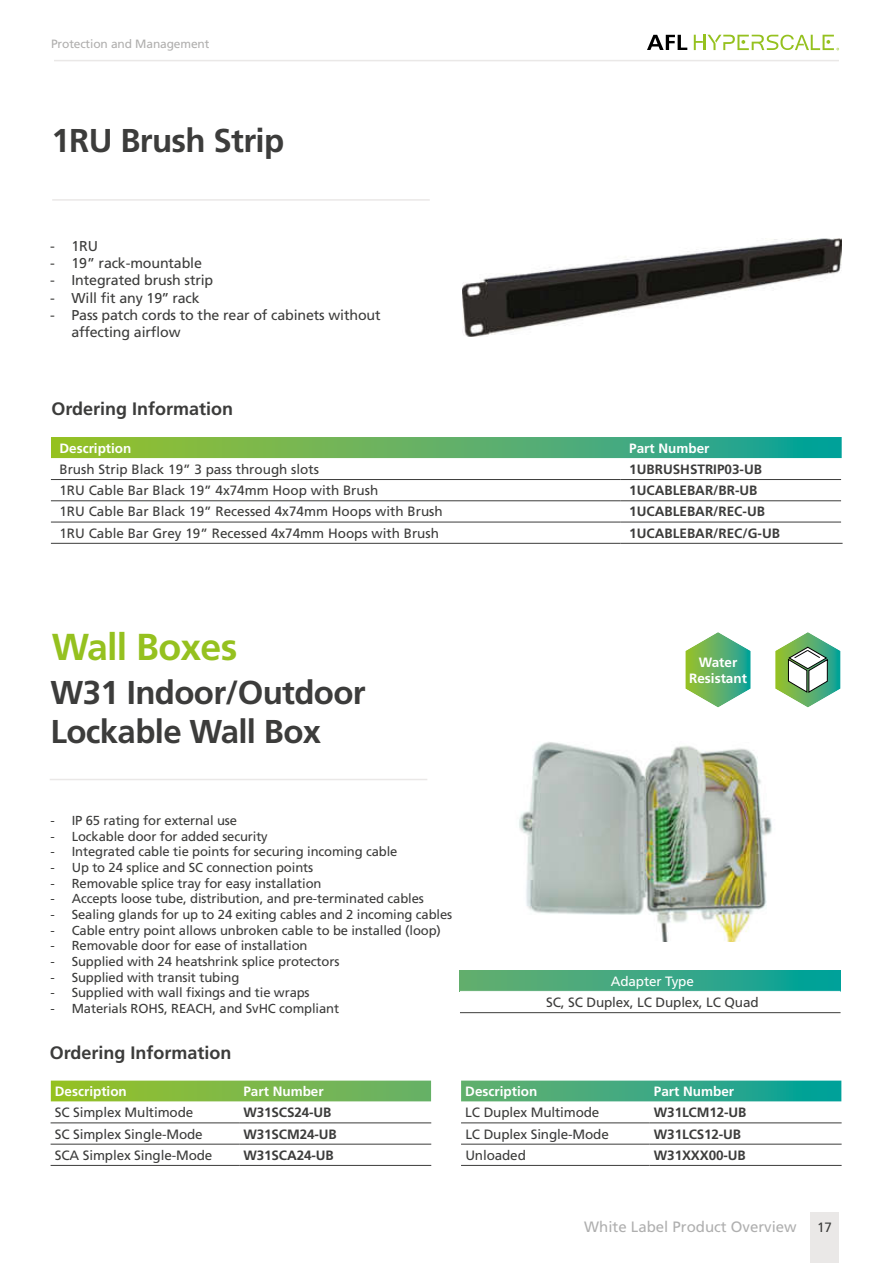
<style>
.page{position:relative;width:893px;height:1263px;background:#fff}
.page>*{position:absolute;margin:0;border:0;box-sizing:border-box;transform-origin:0 0}
.t1{font:700 37.5px "Frutiger LT Std";letter-spacing:-.02em;color:#95c11f}
.t2{font:700 33px/39px "Frutiger LT Std";letter-spacing:-.02em;color:#3c3c3b}
.t3{font:700 18px "Frutiger LT Std";color:#3c3c3b}
.t4{font:15px "Frutiger LT Std";color:#afafaf}
.t5{font:14.25px/17.1px "Frutiger LT Std";letter-spacing:-.01em;color:#3c3c3b}
.t6{font:13.5px "Frutiger LT Std";color:#3c3c3b}
.t7{font:700 13.5px "Frutiger LT Std";color:#3c3c3b}
.t8{font:700 13.5px/16.2px "Frutiger LT Std";color:#fff;text-align:center}
.t9{font:13.5px "Frutiger LT Std";letter-spacing:-.01em;color:#fff}
.t10{font:13.05px "Frutiger LT Std";letter-spacing:-.01em;color:#3c3c3b}
.t11{font:12px "Frutiger LT Std";letter-spacing:-.01em;color:#b0afae}
</style>
<div class="page">
<hr style="left:54px;top:60px;width:785px;height:1px;background:#eae8e7">
<svg style="left:647px;top:35px;width:40px;height:15px"></svg>
<svg style="left:694px;top:35px;width:145px;height:15px"></svg>
<img style="left:519px;top:742px;width:253px;height:199px">
<svg style="left:51px;top:437px;width:791px;height:21px;background:#5bb065"></svg>
<hr style="left:51px;top:479px;width:570px;height:1px;background:#3c3c3b">
<hr style="left:621px;top:479px;width:220px;height:1px;background:#3c3c3b">
<hr style="left:51px;top:500px;width:570px;height:1px;background:#3c3c3b">
<hr style="left:621px;top:500px;width:220px;height:1px;background:#3c3c3b">
<hr style="left:51px;top:522px;width:570px;height:1px;background:#3c3c3b">
<hr style="left:621px;top:522px;width:220px;height:1px;background:#3c3c3b">
<hr style="left:51px;top:543px;width:570px;height:1px;background:#3c3c3b">
<hr style="left:621px;top:543px;width:222px;height:1px;background:#3c3c3b">
<svg style="left:51px;top:1080px;width:791px;height:21px;background:#65b56f"></svg>
<hr style="left:51px;top:1122px;width:188px;height:1px;background:#3c3c3b">
<hr style="left:239px;top:1122px;width:192px;height:1px;background:#3c3c3b">
<hr style="left:461px;top:1122px;width:189px;height:1px;background:#3c3c3b">
<hr style="left:650px;top:1122px;width:192px;height:1px;background:#3c3c3b">
<hr style="left:51px;top:1144px;width:188px;height:1px;background:#3c3c3b">
<hr style="left:239px;top:1144px;width:192px;height:1px;background:#3c3c3b">
<hr style="left:461px;top:1144px;width:189px;height:1px;background:#3c3c3b">
<hr style="left:650px;top:1144px;width:192px;height:1px;background:#3c3c3b">
<hr style="left:51px;top:1165px;width:188px;height:1px;background:#3c3c3b">
<hr style="left:239px;top:1165px;width:192px;height:1px;background:#3c3c3b">
<hr style="left:461px;top:1165px;width:189px;height:1px;background:#3c3c3b">
<hr style="left:650px;top:1165px;width:192px;height:1px;background:#3c3c3b">
<img style="left:462px;top:239px;width:380px;height:98px">
<svg style="left:685px;top:632px;width:66px;height:75px"></svg>
<div style="left:460px;top:970px;width:380px;height:21px;background:linear-gradient(to right,#6cae6d,#04a19b)"></div>
<hr style="left:460px;top:1012px;width:380px;height:1px;background:#3c3c3b">
<svg style="left:775px;top:632px;width:65px;height:75px"></svg>
<hr style="left:52px;top:199px;width:378px;height:2px;background:#eae8e7">
<hr style="left:50px;top:779px;width:377px;height:1px;background:#eae8e7">
<div style="left:810px;top:1212px;width:29px;height:51px;background:#eae8e7"></div>
<p class="t11" style="left:51px;top:38px;width:160px">Protection and Management</p>
<h2 class="t2" style="left:52px;top:124px;width:234px">1RU Brush Strip</h2>
<p class="t5" style="left:50px;top:239px;width:49px">- 1RU</p>
<p class="t5" style="left:50px;top:256px;width:153px">- 19” rack-mountable</p>
<p class="t5" style="left:50px;top:273px;width:165px">- Integrated brush strip</p>
<p class="t5" style="left:50px;top:290px;width:151px">- Will fit any 19’’ rack</p>
<p class="t5" style="left:71px;top:307px;width:311px;text-indent:-21px">- Pass patch cords to the rear of cabinets without affecting airflow</p>
<h3 class="t3" style="left:51px;top:401px;width:183px">Ordering Information</h3>
<p class="t8" style="left:59px;top:441px;width:73px">Description</p>
<p class="t8" style="left:629px;top:441px;width:82px">Part Number</p>
<p class="t6" style="left:59px;top:464px;width:261px">Brush Strip Black 19” 3 pass through slots</p>
<p class="t7" style="left:629px;top:464px;width:134px">1UBRUSHSTRIP03-UB</p>
<p class="t6" style="left:59px;top:485px;width:320px">1RU Cable Bar Black 19” 4x74mm Hoop with Brush</p>
<p class="t7" style="left:629px;top:485px;width:130px">1UCABLEBAR/BR-UB</p>
<p class="t6" style="left:59px;top:506px;width:385px">1RU Cable Bar Black 19” Recessed 4x74mm Hoops with Brush</p>
<p class="t7" style="left:629px;top:506px;width:137px">1UCABLEBAR/REC-UB</p>
<p class="t6" style="left:59px;top:527px;width:381px">1RU Cable Bar Grey 19” Recessed 4x74mm Hoops with Brush</p>
<p class="t7" style="left:629px;top:527px;width:152px">1UCABLEBAR/REC/G-UB</p>
<h1 class="t1" style="left:52px;top:631px;width:187px">Wall Boxes</h1>
<h2 class="t2" style="left:51px;top:675px;width:317px">W31 Indoor/Outdoor<br>Lockable Wall Box</h2>
<p class="t10" style="left:50px;top:815px;width:188px">- IP 65 rating for external use</p>
<p class="t10" style="left:50px;top:831px;width:219px">- Lockable door for added security</p>
<p class="t10" style="left:50px;top:846px;width:349px">- Integrated cable tie points for securing incoming cable</p>
<p class="t10" style="left:50px;top:862px;width:264px">- Up to 24 splice and SC connection points</p>
<p class="t10" style="left:50px;top:878px;width:273px">- Removable splice tray for easy installation</p>
<p class="t10" style="left:50px;top:893px;width:375px">- Accepts loose tube, distribution, and pre-terminated cables</p>
<p class="t10" style="left:50px;top:909px;width:403px">- Sealing glands for up to 24 exiting cables and 2 incoming cables</p>
<p class="t10" style="left:50px;top:925px;width:392px">- Cable entry point allows unbroken cable to be installed (loop)</p>
<p class="t10" style="left:50px;top:940px;width:259px">- Removable door for ease of installation</p>
<p class="t10" style="left:50px;top:956px;width:290px">- Supplied with 24 heatshrink splice protectors</p>
<p class="t10" style="left:50px;top:972px;width:190px">- Supplied with transit tubing</p>
<p class="t10" style="left:50px;top:987px;width:261px">- Supplied with wall fixings and tie wraps</p>
<p class="t10" style="left:50px;top:1003px;width:290px">- Materials ROHS, REACH, and SvHC compliant</p>
<h3 class="t3" style="left:50px;top:1045px;width:183px">Ordering Information</h3>
<p class="t8" style="left:689px;top:655px;width:59px">Water<br>Resistant</p>
<p class="t9" style="left:611px;top:975px;width:85px">Adapter Type</p>
<p class="t6" style="left:546px;top:997px;width:214px">SC, SC Duplex, LC Duplex, LC Quad</p>
<p class="t8" style="left:55px;top:1084px;width:73px">Description</p>
<p class="t8" style="left:243px;top:1084px;width:82px">Part Number</p>
<p class="t8" style="left:465px;top:1084px;width:73px">Description</p>
<p class="t8" style="left:654px;top:1084px;width:82px">Part Number</p>
<p class="t6" style="left:55px;top:1107px;width:140px">SC Simplex Multimode</p>
<p class="t7" style="left:243px;top:1107px;width:89px">W31SCS24-UB</p>
<p class="t6" style="left:465px;top:1107px;width:136px">LC Duplex Multimode</p>
<p class="t7" style="left:654px;top:1107px;width:94px">W31LCM12-UB</p>
<p class="t6" style="left:55px;top:1128px;width:149px">SC Simplex Single-Mode</p>
<p class="t7" style="left:243px;top:1128px;width:95px">W31SCM24-UB</p>
<p class="t6" style="left:465px;top:1128px;width:145px">LC Duplex Single-Mode</p>
<p class="t7" style="left:654px;top:1128px;width:89px">W31LCS12-UB</p>
<p class="t6" style="left:55px;top:1149px;width:159px">SCA Simplex Single-Mode</p>
<p class="t7" style="left:243px;top:1149px;width:92px">W31SCA24-UB</p>
<p class="t6" style="left:465px;top:1149px;width:62px">Unloaded</p>
<p class="t7" style="left:654px;top:1149px;width:93px">W31XXX00-UB</p>
<p class="t4" style="left:584px;top:1220px;width:214px">White Label Product Overview</p>
<p class="t6" style="left:817px;top:1221px;width:17px">17</p>
</div>
